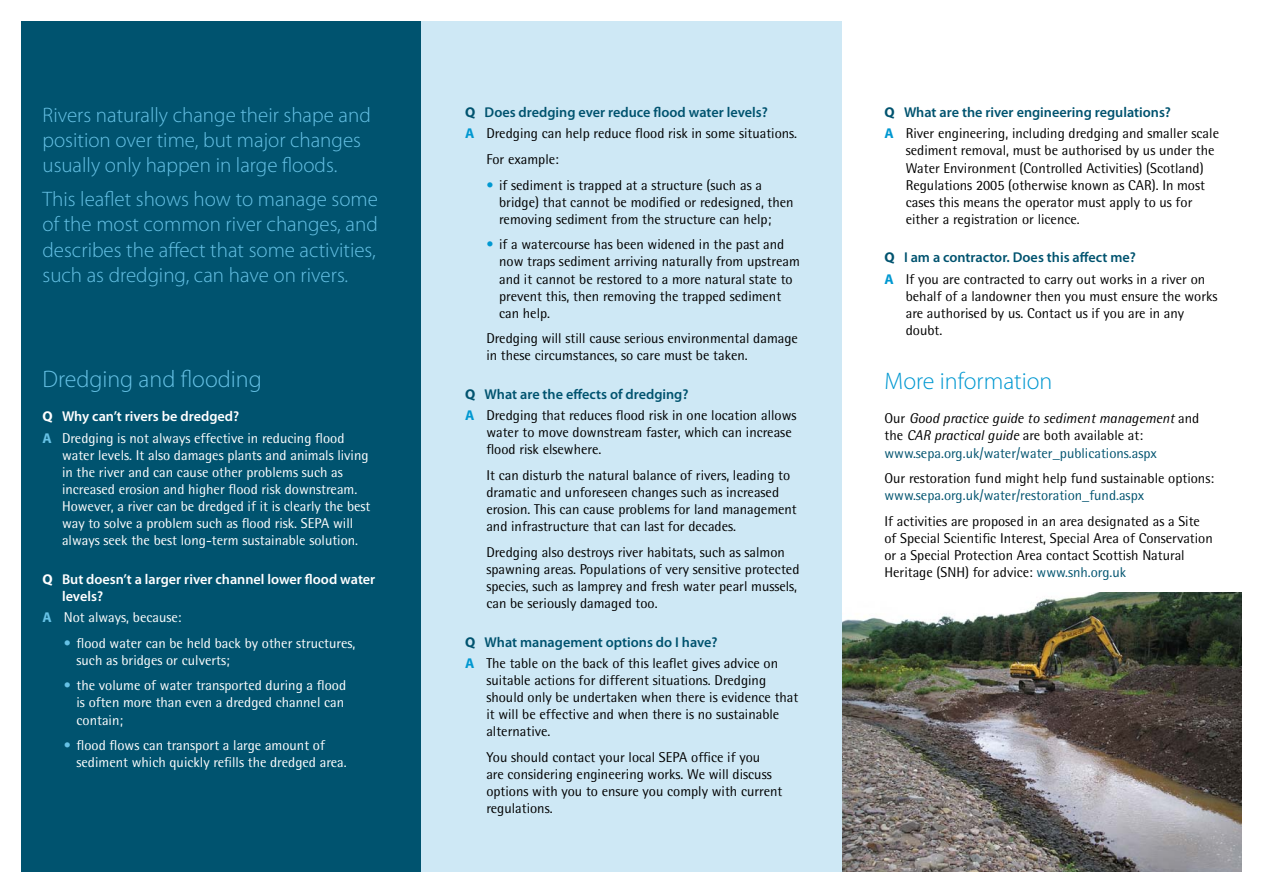
<style>
.page{position:relative;width:1263px;height:893px;background:#fff}
.page>*{position:absolute;margin:0;border:0;box-sizing:border-box;transform-origin:0 0}
.t1{font:300 24px "Myriad Pro";color:#66c1e5}
.t2{font:300 24px "Myriad Pro";color:#0098d1}
.t3{font:300 21px/25.2px "Myriad Pro";color:#66c1e5}
.t4{font:14.25px/17.1px "Rotis Semi Sans";color:#000}
.t5{font:14.25px/17.1px "Rotis Semi Sans";color:#fff}
.t6{font:600 14.25px "Myriad Pro";color:#00536f}
.t7{font:italic 14.25px/17.1px "Rotis Semi Sans";color:#000}
.t8{font:600 14.25px/17.1px "Myriad Pro";color:#fff}
.t9{font:14.25px "Rotis Semi Sans";color:#00536f}
.s1{font-weight:700}
.s2{font-family:"Myriad Pro";font-weight:700;color:#66c1e5}
.s3{color:#66c1e5}
.s4{font-family:"Myriad Pro";font-weight:700;color:#0098d1}
.s5{color:#0098d1}
.s6{font-style:normal}
.s7{font-style:normal;color:#00536f}
.s8{color:#00536f}
</style>
<div class="page">
<div style="left:421px;top:21px;width:421px;height:851px;background:#cee8f5"></div>
<div style="left:21px;top:21px;width:400px;height:851px;background:#00536f"></div>
<img style="left:842px;top:592px;width:400px;height:280px">
<h2 class="t3" style="left:43px;top:103px;width:330px">Rivers naturally change their shape and position over time, but major changes usually only happen in large floods.</h2>
<h2 class="t3" style="left:43px;top:187px;width:337px;text-align:justify">This leaflet shows how to manage some of the most common river changes, and describes the affect that some activities, such as dredging, can have on rivers.</h2>
<h1 class="t1" style="left:43px;top:366px;width:221px">Dredging and flooding</h1>
<p class="t8" style="left:43px;top:408px;width:198px"><span class="s1">Q</span> Why can’t rivers be dredged?</p>
<p class="t5" style="left:62px;top:429px;width:310px;text-indent:-19px"><span class="s2">A</span> Dredging is not always effective in reducing flood water levels. It also damages plants and animals living in the river and can cause other problems such as increased erosion and higher flood risk downstream.<br>However, a river can be dredged if it is clearly the best way to solve a problem such as flood risk. SEPA will always seek the best long-term sustainable solution.</p>
<p class="t8" style="left:62px;top:570px;width:315px;text-indent:-19px"><span class="s1">Q</span> But doesn’t a larger river channel lower flood water levels?</p>
<p class="t5" style="left:43px;top:608px;width:141px"><span class="s2">A</span> Not always, because:</p>
<p class="t5" style="left:77px;top:634px;width:280px;text-indent:-13px"><span class="s3">•</span> flood water can be held back by other structures, such as bridges or culverts;</p>
<p class="t5" style="left:77px;top:677px;width:271px;text-indent:-13px"><span class="s3">•</span> the volume of water transported during a flood is often more than even a dredged channel can contain;</p>
<p class="t5" style="left:77px;top:737px;width:272px;text-indent:-13px"><span class="s3">•</span> flood flows can transport a large amount of sediment which quickly refills the dredged area.</p>
<p class="t6" style="left:465px;top:103px;width:304px"><span class="s1">Q</span> Does dredging ever reduce flood water levels?</p>
<p class="t4" style="left:486px;top:121px;width:312px;line-height:25.7px;text-indent:-21px"><span class="s4">A</span> Dredging can help reduce flood risk in some situations.<br>For example:</p>
<p class="t4" style="left:499px;top:176px;width:296px;text-indent:-13px"><span class="s5">•</span> if sediment is trapped at a structure (such as a bridge) that cannot be modified or redesigned, then removing sediment from the structure can help;</p>
<p class="t4" style="left:499px;top:236px;width:302px;text-indent:-13px"><span class="s5">•</span> if a watercourse has been widened in the past and now traps sediment arriving naturally from upstream and it cannot be restored to a more natural state to prevent this, then removing the trapped sediment can help.</p>
<p class="t4" style="left:486px;top:330px;width:313px">Dredging will still cause serious environmental damage in these circumstances, so care must be taken.</p>
<p class="t6" style="left:465px;top:385px;width:225px"><span class="s1">Q</span> What are the effects of dredging?</p>
<p class="t4" style="left:486px;top:407px;width:312px;text-indent:-21px"><span class="s4">A</span> Dredging that reduces flood risk in one location allows water to move downstream faster, which can increase flood risk elsewhere.</p>
<p class="t4" style="left:486px;top:466px;width:312px">It can disturb the natural balance of rivers, leading to dramatic and unforeseen changes such as increased erosion. This can cause problems for land management and infrastructure that can last for decades.</p>
<p class="t4" style="left:486px;top:543px;width:315px">Dredging also destroys river habitats, such as salmon spawning areas. Populations of very sensitive protected species, such as lamprey and fresh water pearl mussels, can be seriously damaged too.</p>
<p class="t6" style="left:465px;top:633px;width:254px"><span class="s1">Q</span> What management options do I have?</p>
<p class="t4" style="left:486px;top:654px;width:314px;text-indent:-21px"><span class="s4">A</span> The table on the back of this leaflet gives advice on suitable actions for different situations. Dredging should only be undertaken when there is evidence that it will be effective and when there is no sustainable alternative.</p>
<p class="t4" style="left:486px;top:748px;width:297px">You should contact your local SEPA office if you<br>are considering engineering works. We will discuss options with you to ensure you comply with current regulations.</p>
<p class="t6" style="left:884px;top:103px;width:288px"><span class="s1">Q</span> What are the river engineering regulations?</p>
<p class="t4" style="left:906px;top:125px;width:315px;text-indent:-21px"><span class="s4">A</span> River engineering, including dredging and smaller scale sediment removal, must be authorised by us under the Water Environment (Controlled Activities) (Scotland)<br>Regulations 2005 (otherwise known as CAR). In most cases this means the operator must apply to us for either a registration or licence.</p>
<p class="t6" style="left:884px;top:248px;width:253px"><span class="s1">Q</span> I am a contractor. Does this affect me?</p>
<p class="t4" style="left:906px;top:270px;width:313px;text-indent:-21px"><span class="s4">A</span> If you are contracted to carry out works in a river on behalf of a landowner then you must ensure the works are authorised by us. Contact us if you are in any doubt.</p>
<h1 class="t2" style="left:884px;top:368px;width:169px">More information</h1>
<p class="t7" style="left:884px;top:410px;width:316px"><span class="s6">Our</span> Good practice guide to sediment management <span class="s6">and the</span> CAR practical guide <span class="s6">are both available at: </span><span class="s7">www.sepa.org.uk/water/water_publications.aspx</span></p>
<p class="t4" style="left:884px;top:470px;width:331px">Our restoration fund might help fund sustainable options:</p>
<p class="t9" style="left:884px;top:487px;width:261px">www.sepa.org.uk/water/restoration_fund.aspx</p>
<p class="t4" style="left:884px;top:512px;width:330px">If activities are proposed in an area designated as a Site of Special Scientific Interest, Special Area of Conservation or a Special Protection Area contact Scottish Natural Heritage (SNH) for advice: <span class="s8">www.snh.org.uk</span></p>
</div>
